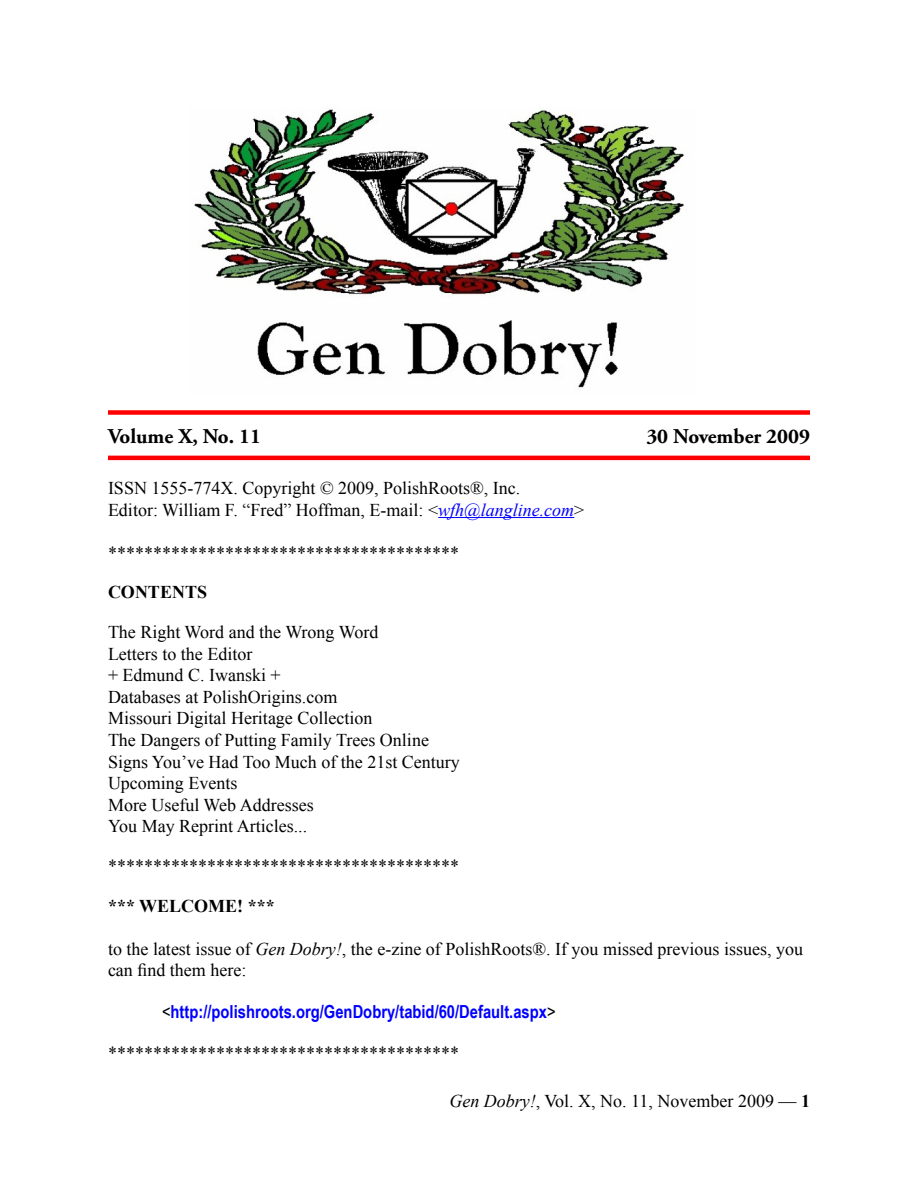
<style>
.page{position:relative;width:918px;height:1188px;background:#fff}
.page>*{position:absolute;margin:0;border:0;box-sizing:border-box;transform-origin:0 0}
.t1{font:700 21px "Adobe Garamond Pro";color:#000}
.t2{font:18px/21.6px "Times New Roman";color:#000}
.t3{font:700 18px "Arial Narrow";color:#00f}
.t4{font:700 18px "Times New Roman";color:#000}
.s1{font-style:italic;color:#00f}
.s2{font-style:italic}
.s3{font-weight:400;color:#000}
.s4{font-weight:700}
</style>
<div class="page">
<hr style="left:438px;top:517px;width:136px;height:1px;background:#00f">
<div style="left:108px;top:410px;width:702px;height:5px;background:#f00"></div>
<hr style="left:108px;top:456px;width:702px;height:4px;background:#f00">
<img style="left:194px;top:109px;width:490px;height:279px">
<p class="t1" style="left:108px;top:424px;width:155px">Volume X, No. 11</p>
<p class="t1" style="left:646px;top:424px;width:165px">30 November 2009</p>
<p class="t2" style="left:108px;top:477px;width:414px">ISSN 1555-774X. Copyright © 2009, PolishRoots®, Inc.</p>
<p class="t2" style="left:108px;top:498px;width:478px">Editor: William F. “Fred” Hoffman, E-mail: &lt;<span class="s1">wfh@langline.com</span>&gt;</p>
<p class="t2" style="left:108px;top:542px;width:352px">***************************************</p>
<p class="t4" style="left:108px;top:580px;width:101px">CONTENTS</p>
<p class="t2" style="left:108px;top:621px;width:272px">The Right Word and the Wrong Word</p>
<p class="t2" style="left:108px;top:642px;width:146px">Letters to the Editor</p>
<p class="t2" style="left:108px;top:664px;width:174px">+ Edmund C. Iwanski +</p>
<p class="t2" style="left:108px;top:686px;width:231px">Databases at PolishOrigins.com</p>
<p class="t2" style="left:108px;top:707px;width:266px">Missouri Digital Heritage Collection</p>
<p class="t2" style="left:108px;top:729px;width:322px">The Dangers of Putting Family Trees Online</p>
<p class="t2" style="left:108px;top:750px;width:353px">Signs You’ve Had Too Much of the 21st Century</p>
<p class="t2" style="left:108px;top:772px;width:131px">Upcoming Events</p>
<p class="t2" style="left:108px;top:794px;width:207px">More Useful Web Addresses</p>
<p class="t2" style="left:108px;top:815px;width:201px">You May Reprint Articles...</p>
<p class="t2" style="left:108px;top:855px;width:352px">***************************************</p>
<p class="t4" style="left:108px;top:893px;width:168px">*** WELCOME! ***</p>
<p class="t2" style="left:108px;top:938px;width:697px">to the latest issue of <span class="s2">Gen Dobry!</span>, the e-zine of PolishRoots®. If you missed previous issues, you can find them here:</p>
<p class="t3" style="left:162px;top:998px;width:395px"><span class="s3">&lt;</span>http://polishroots.org/GenDobry/tabid/60/Default.aspx<span class="s3">&gt;</span></p>
<p class="t2" style="left:108px;top:1042px;width:352px">***************************************</p>
<p class="t2" style="left:449px;top:1090px;width:362px"><span class="s2">Gen Dobry!</span>, Vol. X, No. 11, November 2009 — <span class="s4">1</span></p>
</div>
